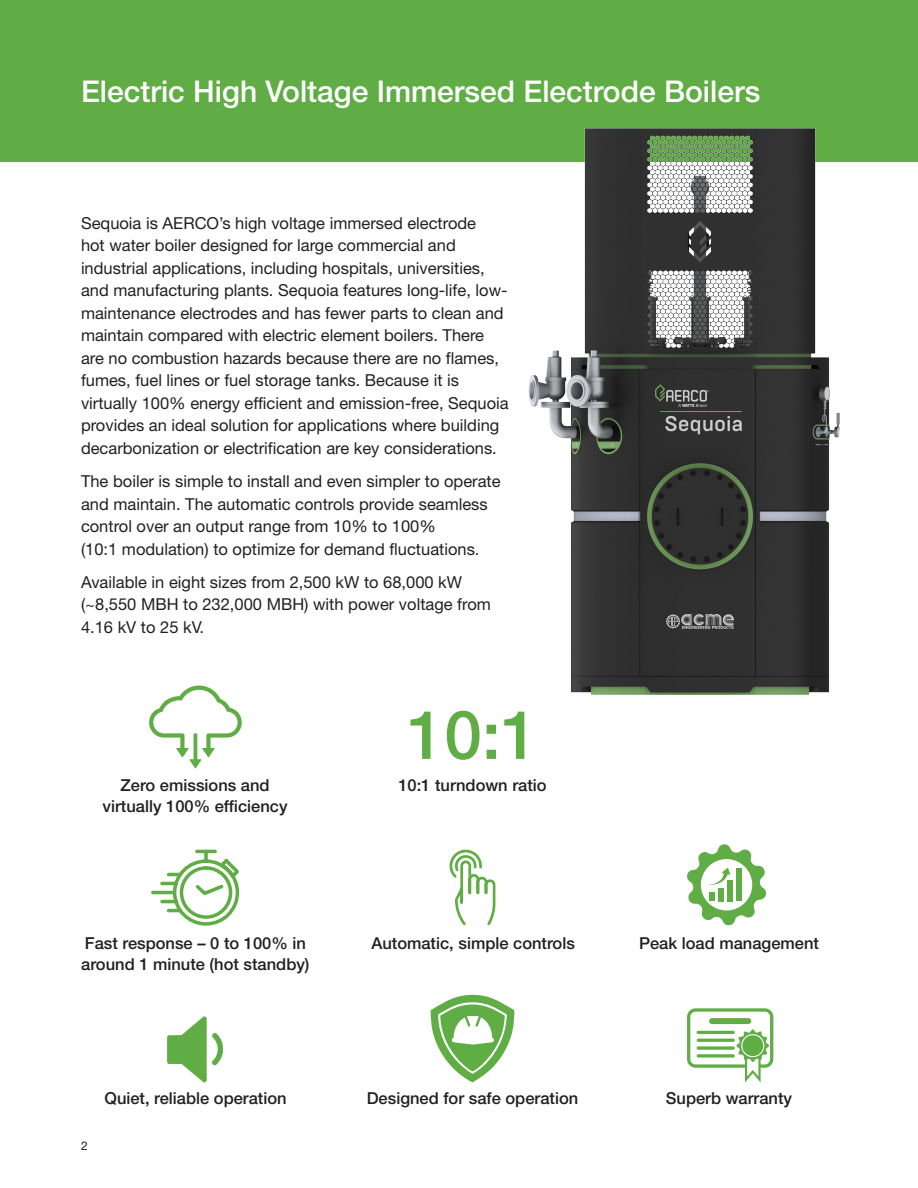
<style>
.page{position:relative;width:918px;height:1188px;background:#fff}
.page>*{position:absolute;margin:0;border:0;box-sizing:border-box;transform-origin:0 0}
.t1{font:500 67.5px "Helvetica Neue LT Std";color:#60ad45}
.bodycopy{font:500 30px "Helvetica Neue LT Std";color:#fff}
.bodycopy-2{font:16.5px/22.5px "Helvetica Neue LT Std";color:#231f20}
.t2{font:500 16.5px/21px "Helvetica Neue LT Std";color:#231f20;text-align:center}
.bodycopy-3{font:12px "Helvetica Neue LT Std";color:#231f20}
</style>
<div class="page">
<div style="left:0;top:0;width:918px;height:162px;background:#60ad45"></div>
<img style="left:528px;top:128px;width:312px;height:567px">
<svg style="left:687px;top:1008px;width:86px;height:74px"></svg>
<div style="left:709px;top:1018px;width:42px;height:6px;background:#60ad45;border-radius:3px"></div>
<hr style="left:697px;top:1031px;width:38px;height:3px;background:#60ad45;border-radius:2px">
<hr style="left:697px;top:1039px;width:38px;height:3px;background:#60ad45;border-radius:2px">
<svg style="left:697px;top:1046px;width:38px;height:4px"></svg>
<svg style="left:697px;top:1054px;width:38px;height:4px"></svg>
<div style="left:742px;top:1035px;width:21px;height:21px;background:#60ad45;border-radius:50%"></div>
<svg style="left:449px;top:849px;width:47px;height:77px"></svg>
<svg style="left:149px;top:685px;width:93px;height:84px"></svg>
<svg style="left:167px;top:1016px;width:56px;height:66px"></svg>
<svg style="left:687px;top:844px;width:79px;height:82px"></svg>
<svg style="left:431px;top:995px;width:83px;height:87px"></svg>
<svg style="left:151px;top:849px;width:89px;height:77px"></svg>
<p class="bodycopy" style="left:81px;top:74px;width:681px">Electric High Voltage Immersed Electrode Boilers</p>
<p class="bodycopy-2" style="left:81px;top:212px;width:429px">Sequoia is AERCO’s high voltage immersed electrode<br>hot water boiler designed for large commercial and industrial applications, including hospitals, universities, and manufacturing plants. Sequoia features long-life, low&shy;maintenance electrodes and has fewer parts to clean and maintain compared with electric element boilers. There are no combustion hazards because there are no flames, fumes, fuel lines or fuel storage tanks. Because it is virtually 100% energy efficient and emission-free, Sequoia provides an ideal solution for applications where building decarbonization or electrification are key considerations.</p>
<p class="bodycopy-2" style="left:81px;top:470px;width:421px">The boiler is simple to install and even simpler to operate and maintain. The automatic controls provide seamless control over an output range from 10% to 100%<br>(10:1 modulation) to optimize for demand fluctuations.</p>
<p class="bodycopy-2" style="left:81px;top:571px;width:411px">Available in eight sizes from 2,500 kW to 68,000 kW (~8,550 MBH to 232,000 MBH) with power voltage from<br>4.16 kV to 25 kV.</p>
<p class="t1" style="left:407px;top:695px;width:133px">10:1</p>
<p class="t2" style="left:103px;top:775px;width:186px">Zero emissions and virtually 100% efficiency</p>
<p class="t2" style="left:398px;top:775px;width:150px">10:1 turndown ratio</p>
<p class="t2" style="left:81px;top:932px;width:230px;text-align:left">Fast response – 0 to 100% in around 1 minute (hot standby)</p>
<p class="t2" style="left:371px;top:932px;width:205px">Automatic, simple controls</p>
<p class="t2" style="left:639px;top:932px;width:182px">Peak load management</p>
<p class="t2" style="left:104px;top:1087px;width:184px">Quiet, reliable operation</p>
<p class="t2" style="left:367px;top:1087px;width:213px">Designed for safe operation</p>
<p class="t2" style="left:666px;top:1087px;width:128px">Superb warranty</p>
<p class="bodycopy-3" style="left:81px;top:1139px;width:8px">2</p>
</div>
